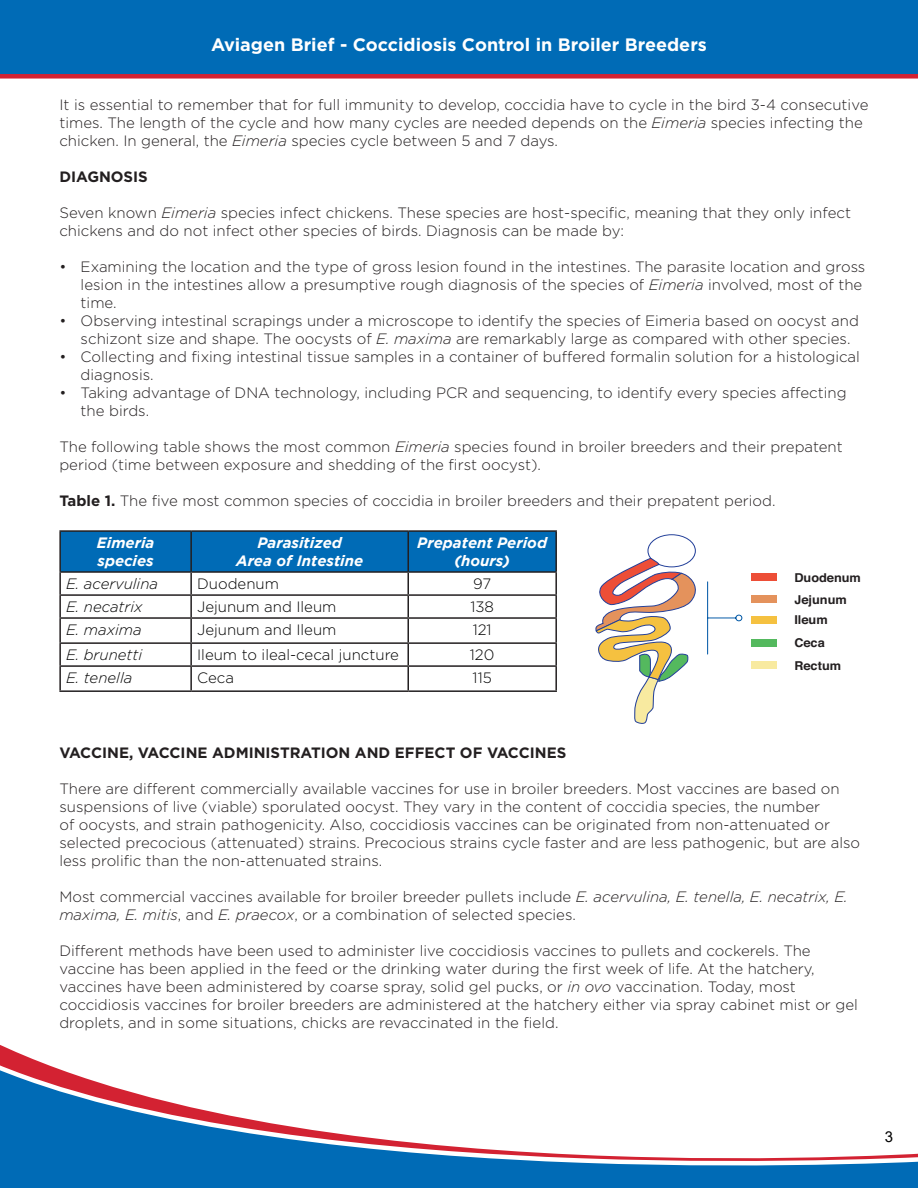
<style>
.page{position:relative;width:918px;height:1188px;background:#fff}
.page>*{position:absolute;margin:0;border:0;box-sizing:border-box;transform-origin:0 0}
.t1{font:700 18px "Gotham";color:#fff}
.t2{font:300 15px/18px "Gotham";color:#231f20}
.t3{font:300 15px "Gotham";color:#000}
.t4{font:italic 700 15px/18px "Gotham";color:#fff}
.t5{font:700 15px "Gotham";color:#231f20}
.t6{font:italic 300 15px "Gotham";color:#000}
.t7{font:15px "Arial";color:#000}
.t8{font:700 12.15px/21.1px "Helvetica";color:#231f20;scale:1.05 1}
.s1{font-style:italic}
.s2{font-weight:700}
</style>
<div class="page">
<svg style="left:0;top:1051px;width:918px;height:137px"></svg>
<div style="left:0;top:0;width:918px;height:79px;background:#006bb6"></div>
<div style="left:61px;top:532px;width:494px;height:39px;background:#006bb6"></div>
<hr style="left:59px;top:530px;width:132px;height:2px;background:#231f20">
<hr style="left:59px;top:532px;width:2px;height:39px;background:#231f20">
<hr style="left:191px;top:530px;width:217px;height:2px;background:#231f20">
<hr style="left:190px;top:532px;width:2px;height:39px;background:#231f20">
<hr style="left:408px;top:530px;width:149px;height:2px;background:#231f20">
<hr style="left:407px;top:532px;width:2px;height:39px;background:#231f20">
<hr style="left:555px;top:532px;width:2px;height:39px;background:#231f20">
<hr style="left:59px;top:571px;width:132px;height:2px;background:#231f20">
<hr style="left:59px;top:573px;width:2px;height:21px;background:#231f20">
<hr style="left:191px;top:571px;width:217px;height:2px;background:#231f20">
<hr style="left:190px;top:573px;width:2px;height:21px;background:#231f20">
<hr style="left:408px;top:571px;width:149px;height:2px;background:#231f20">
<hr style="left:407px;top:573px;width:2px;height:21px;background:#231f20">
<hr style="left:555px;top:573px;width:2px;height:21px;background:#231f20">
<hr style="left:59px;top:594px;width:132px;height:2px;background:#231f20">
<hr style="left:59px;top:596px;width:2px;height:21px;background:#231f20">
<hr style="left:191px;top:594px;width:217px;height:2px;background:#231f20">
<hr style="left:190px;top:596px;width:2px;height:21px;background:#231f20">
<hr style="left:408px;top:594px;width:149px;height:2px;background:#231f20">
<hr style="left:407px;top:596px;width:2px;height:21px;background:#231f20">
<hr style="left:555px;top:596px;width:2px;height:21px;background:#231f20">
<hr style="left:59px;top:617px;width:132px;height:2px;background:#231f20">
<hr style="left:59px;top:619px;width:2px;height:23px;background:#231f20">
<hr style="left:191px;top:617px;width:217px;height:2px;background:#231f20">
<hr style="left:190px;top:619px;width:2px;height:23px;background:#231f20">
<hr style="left:408px;top:617px;width:149px;height:2px;background:#231f20">
<hr style="left:407px;top:619px;width:2px;height:23px;background:#231f20">
<hr style="left:555px;top:619px;width:2px;height:23px;background:#231f20">
<hr style="left:59px;top:642px;width:132px;height:2px;background:#231f20">
<hr style="left:59px;top:644px;width:2px;height:21px;background:#231f20">
<hr style="left:191px;top:642px;width:217px;height:2px;background:#231f20">
<hr style="left:190px;top:644px;width:2px;height:21px;background:#231f20">
<hr style="left:408px;top:642px;width:149px;height:2px;background:#231f20">
<hr style="left:407px;top:644px;width:2px;height:21px;background:#231f20">
<hr style="left:555px;top:644px;width:2px;height:21px;background:#231f20">
<hr style="left:59px;top:665px;width:132px;height:2px;background:#231f20">
<hr style="left:59px;top:667px;width:2px;height:23px;background:#231f20">
<hr style="left:191px;top:665px;width:217px;height:2px;background:#231f20">
<hr style="left:190px;top:667px;width:2px;height:23px;background:#231f20">
<hr style="left:408px;top:665px;width:149px;height:2px;background:#231f20">
<hr style="left:407px;top:667px;width:2px;height:23px;background:#231f20">
<hr style="left:555px;top:667px;width:2px;height:23px;background:#231f20">
<hr style="left:59px;top:690px;width:132px;height:2px;background:#231f20">
<hr style="left:191px;top:690px;width:217px;height:2px;background:#231f20">
<hr style="left:408px;top:690px;width:149px;height:2px;background:#231f20">
<div style="left:648px;top:534px;width:48px;height:33px;border:1px solid #223f99;border-radius:50%"></div>
<svg style="left:595px;top:558px;width:101px;height:166px"></svg>
<div style="left:751px;top:573px;width:26px;height:8px;background:#ed4e37"></div>
<div style="left:751px;top:595px;width:26px;height:8px;background:#e4925c"></div>
<div style="left:751px;top:616px;width:26px;height:7px;background:#f5c140"></div>
<div style="left:751px;top:661px;width:26px;height:8px;background:#f8eaa0"></div>
<div style="left:751px;top:639px;width:26px;height:7px;background:#54b95e"></div>
<svg style="left:707px;top:581px;width:35px;height:74px"></svg>
<p class="t1" style="left:211px;top:33px;width:497px">Aviagen Brief - Coccidiosis Control in Broiler Breeders</p>
<p class="t2" style="left:59px;top:96px;width:811px">It is essential to remember that for full immunity to develop, coccidia have to cycle in the bird 3-4 consecutive times. The length of the cycle and how many cycles are needed depends on the <span class="s1">Eimeria</span> species infecting the chicken. In general, the <span class="s1">Eimeria</span> species cycle between 5 and 7 days.</p>
<p class="t5" style="left:59px;top:167px;width:90px">DIAGNOSIS</p>
<p class="t2" style="left:59px;top:204px;width:793px">Seven known <span class="s1">Eimeria</span> species infect chickens. These species are host-specific, meaning that they only infect chickens and do not infect other species of birds. Diagnosis can be made by:</p>
<p class="t2" style="left:81px;top:258px;width:786px;text-indent:-21px">• Examining the location and the type of gross lesion found in the intestines. The parasite location and gross lesion in the intestines allow a presumptive rough diagnosis of the species of <span class="s1">Eimeria</span> involved, most of the time.</p>
<p class="t2" style="left:81px;top:312px;width:780px;text-indent:-21px">• Observing intestinal scrapings under a microscope to identify the species of Eimeria based on oocyst and schizont size and shape. The oocysts of <span class="s1">E. maxima</span> are remarkably large as compared with other species.</p>
<p class="t2" style="left:81px;top:348px;width:781px;text-indent:-21px">• Collecting and fixing intestinal tissue samples in a container of buffered formalin solution for a histological diagnosis.</p>
<p class="t2" style="left:81px;top:384px;width:767px;text-indent:-21px">• Taking advantage of DNA technology, including PCR and sequencing, to identify every species affecting the birds.</p>
<p class="t2" style="left:59px;top:438px;width:785px">The following table shows the most common <span class="s1">Eimeria</span> species found in broiler breeders and their prepatent period (time between exposure and shedding of the first oocyst).</p>
<p class="t2" style="left:59px;top:492px;width:718px"><span class="s2">Table 1.</span> The five most common species of coccidia in broiler breeders and their prepatent period.</p>
<p class="t4" style="left:97px;top:534px;width:59px">Eimeria species</p>
<p class="t4" style="left:257px;top:534px;width:86px">Parasitized</p>
<p class="t4" style="left:417px;top:534px;width:131px;text-align:center">Prepatent Period (hours)</p>
<p class="t4" style="left:236px;top:552px;width:128px">Area of Intestine</p>
<p class="t6" style="left:66px;top:575px;width:93px">E. acervulina</p>
<p class="t3" style="left:197px;top:575px;width:83px">Duodenum</p>
<p class="t3" style="left:473px;top:575px;width:20px">97</p>
<p class="t6" style="left:66px;top:599px;width:78px">E. necatrix</p>
<p class="t3" style="left:197px;top:599px;width:141px">Jejunum and Ileum</p>
<p class="t3" style="left:470px;top:599px;width:25px">138</p>
<p class="t6" style="left:66px;top:622px;width:77px">E. maxima</p>
<p class="t3" style="left:197px;top:622px;width:141px">Jejunum and Ileum</p>
<p class="t3" style="left:473px;top:622px;width:20px">121</p>
<p class="t6" style="left:66px;top:647px;width:78px">E. brunetti</p>
<p class="t3" style="left:197px;top:647px;width:203px">Ileum to ileal-cecal juncture</p>
<p class="t3" style="left:470px;top:647px;width:26px">120</p>
<p class="t6" style="left:66px;top:670px;width:68px">E. tenella</p>
<p class="t3" style="left:197px;top:670px;width:38px">Ceca</p>
<p class="t3" style="left:473px;top:670px;width:21px">115</p>
<p class="t8" style="left:794px;top:567px;width:65px">Duodenum<br>Jejunum<br>Ileum</p>
<p class="t8" style="left:794px;top:655px;width:46px">Rectum</p>
<p class="t8" style="left:794px;top:633px;width:31px">Ceca</p>
<p class="t5" style="left:59px;top:743px;width:508px">VACCINE, VACCINE ADMINISTRATION AND EFFECT OF VACCINES</p>
<p class="t2" style="left:59px;top:779px;width:802px">There are different commercially available vaccines for use in broiler breeders. Most vaccines are based on suspensions of live (viable) sporulated oocyst. They vary in the content of coccidia species, the number<br>of oocysts, and strain pathogenicity. Also, coccidiosis vaccines can be originated from non-attenuated or selected precocious (attenuated) strains. Precocious strains cycle faster and are less pathogenic, but are also less prolific than the non-attenuated strains.</p>
<p class="t2" style="left:59px;top:887px;width:790px">Most commercial vaccines available for broiler breeder pullets include <span class="s1">E. acervulina, E. tenella, E. necatrix, E. maxima, E. mitis</span>, and <span class="s1">E. praecox</span>, or a combination of selected species.</p>
<p class="t2" style="left:59px;top:941px;width:800px">Different methods have been used to administer live coccidiosis vaccines to pullets and cockerels. The vaccine has been applied in the feed or the drinking water during the first week of life. At the hatchery, vaccines have been administered by coarse spray, solid gel pucks, or <span class="s1">in ovo</span> vaccination. Today, most coccidiosis vaccines for broiler breeders are administered at the hatchery either via spray cabinet mist or gel droplets, and in some situations, chicks are revaccinated in the field.</p>
<p class="t7" style="left:885px;top:1126px;width:10px">3</p>
</div>
